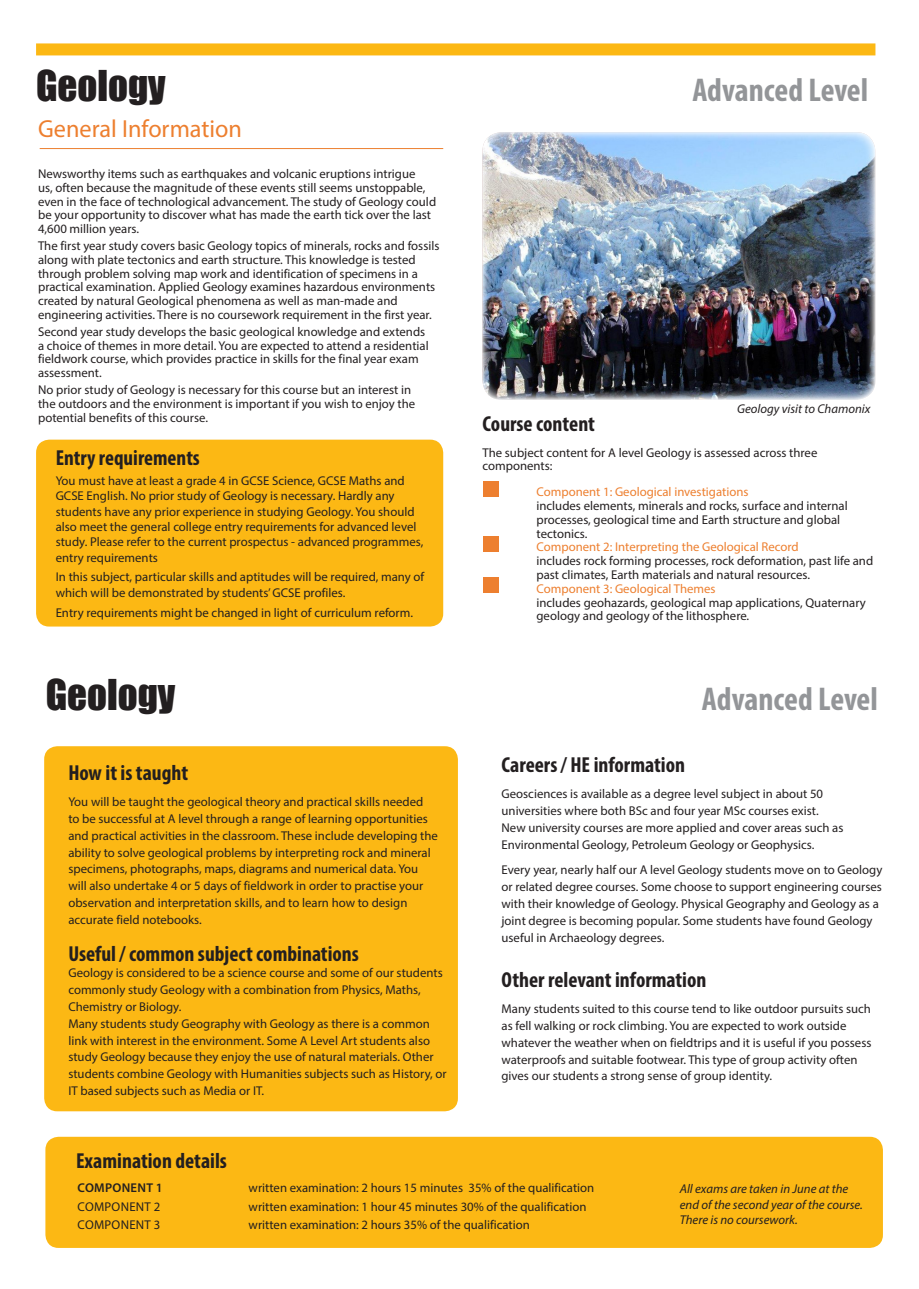
<style>
.page{position:relative;width:919px;height:1289px;background:#fff}
.page>*{position:absolute;margin:0;border:0;box-sizing:border-box;transform-origin:0 0}
.t1{font:39px "Impact";color:#231f20}
.t2{font:700 condensed 33px "Myriad Pro";color:#939598}
.t3{font:24.75px "Myriad Pro";color:#ed7f2f}
.t4{font:700 condensed 21.75px "Myriad Pro";color:#231f20}
.t5{font:12.75px/16.8px "Myriad Pro";color:#231f20}
.t6{font:italic 12.75px/15.3px "Myriad Pro";color:#231f20}
.t7{font:12.75px "Myriad Pro";letter-spacing:.02em;color:#231f20}
.t8{font:600 12.75px "Myriad Pro";letter-spacing:.02em;color:#231f20}
.s1{color:#ed7f2f}
</style>
<div class="page">
<hr style="left:40px;top:148px;width:403px;height:1px;background:#ed7f2f">
<img style="left:482px;top:132px;width:393px;height:268px">
<div style="left:36px;top:439px;width:407px;height:187px;background:#fcb814;border-radius:13px"></div>
<div style="left:36px;top:43px;width:839px;height:12px;background:#fcb814"></div>
<div style="left:484px;top:481px;width:15px;height:15px;background:#ed7f2f"></div>
<div style="left:484px;top:536px;width:15px;height:15px;background:#ed7f2f"></div>
<div style="left:484px;top:578px;width:15px;height:15px;background:#ed7f2f"></div>
<div style="left:44px;top:746px;width:414px;height:365px;background:#fcb814;border-radius:13px"></div>
<div style="left:45px;top:1136px;width:837px;height:111px;background:#fcb814;border-radius:13px"></div>
<p class="t1" style="left:36px;top:56px;width:131px">Geology</p>
<p class="t2" style="left:692px;top:70px;width:177px">Advanced Level</p>
<p class="t3" style="left:38px;top:113px;width:205px">General Information</p>
<p class="t5" style="left:38px;top:166px;width:399px;line-height:13.8px">Newsworthy items such as earthquakes and volcanic eruptions intrigue<br>us, often because the magnitude of these events still seems unstoppable, even in the face of technological advancement. The study of Geology could be your opportunity to discover what has made the earth tick over the last 4,600 million years.</p>
<p class="t5" style="left:38px;top:238px;width:403px;line-height:13.8px">The first year study covers basic Geology topics of minerals, rocks and fossils along with plate tectonics and earth structure. This knowledge is tested through problem solving map work and identification of specimens in a practical examination. Applied Geology examines hazardous environments created by natural Geological phenomena as well as man-made and engineering activities. There is no coursework requirement in the first year.</p>
<p class="t5" style="left:38px;top:324px;width:392px;line-height:13.8px">Second year study develops the basic geological knowledge and extends a choice of themes in more detail. You are expected to attend a residential fieldwork course, which provides practice in skills for the final year exam assessment.</p>
<p class="t5" style="left:38px;top:382px;width:378px;line-height:13.8px">No prior study of Geology is necessary for this course but an interest in the outdoors and the environment is important if you wish to enjoy the potential benefits of this course.</p>
<p class="t4" style="left:56px;top:444px;width:146px">Entry requirements</p>
<p class="t5" style="left:56px;top:473px;width:369px;line-height:15.3px">You must have at least a grade 4 in GCSE Science, GCSE Maths and GCSE English. No prior study of Geology is necessary. Hardly any students have any prior experience in studying Geology. You should also meet the general college entry requirements for advanced level study. Please refer to the current prospectus - advanced programmes, entry requirements</p>
<p class="t5" style="left:56px;top:569px;width:370px;line-height:15.3px">In this subject, particular skills and aptitudes will be required, many of which will be demonstrated by students’ GCSE profiles.</p>
<p class="t5" style="left:56px;top:603px;width:359px">Entry requirements might be changed in light of curriculum reform.</p>
<p class="t6" style="left:737px;top:401px;width:135px">Geology visit to Chamonix</p>
<p class="t4" style="left:482px;top:410px;width:114px">Course content</p>
<p class="t5" style="left:482px;top:445px;width:336px;line-height:13.8px">The subject content for A level Geology is assessed across three components:</p>
<p class="t5" style="left:536px;top:485px;width:312px;line-height:13.8px"><span class="s1">Component 1: Geological investigations<br></span>includes elements, minerals and rocks, surface and internal processes, geological time and Earth structure and global tectonics.</p>
<p class="t5" style="left:536px;top:540px;width:338px;line-height:13.8px"><span class="s1">Component 2: Interpreting the Geological Record<br></span>includes rock forming processes, rock deformation, past life and past climates, Earth materials and natural resources.</p>
<p class="t5" style="left:536px;top:581px;width:331px;line-height:13.8px"><span class="s1">Component 3: Geological Themes<br></span>includes geohazards, geological map applications, Quaternary geology and geology of the lithosphere.</p>
<p class="t1" style="left:46px;top:664px;width:131px">Geology</p>
<p class="t2" style="left:702px;top:678px;width:177px">Advanced Level</p>
<p class="t4" style="left:68px;top:759px;width:121px">How it is taught</p>
<p class="t5" style="left:68px;top:793px;width:371px">You will be taught the geological theory and practical skills needed<br>to be successful at A level through a range of learning opportunities and practical activities in the classroom. These include developing the ability to solve geological problems by interpreting rock and mineral specimens, photographs, maps, diagrams and numerical data. You will also undertake 4 or 5 days of fieldwork in order to practise your observation and interpretation skills, and to learn how to design accurate field notebooks.</p>
<p class="t4" style="left:68px;top:939px;width:292px">Useful / common subject combinations</p>
<p class="t5" style="left:68px;top:964px;width:376px">Geology is considered to be a science course and some of our students commonly study Geology with a combination from Physics, Maths,<br>Chemistry or Biology.</p>
<p class="t5" style="left:68px;top:1014px;width:380px">Many students study Geography with Geology as there is a common link with interest in the environment. Some A Level Art students also study Geology because they enjoy the use of natural materials. Other students combine Geology with Humanities subjects such as History, or IT based subjects such as Media or IT.</p>
<p class="t4" style="left:501px;top:751px;width:185px">Careers / HE information</p>
<p class="t5" style="left:501px;top:785px;width:343px">Geosciences is available as a degree level subject in about 50 universities where both BSc and four year MSc courses exist.<br>New university courses are more applied and cover areas such as Environmental Geology, Petroleum Geology or Geophysics.</p>
<p class="t5" style="left:501px;top:861px;width:382px">Every year, nearly half our A level Geology students move on to Geology or related degree courses. Some choose to support engineering courses with their knowledge of Geology. Physical Geography and Geology as a joint degree is becoming popular. Some students have found Geology useful in Archaeology degrees.</p>
<p class="t4" style="left:501px;top:966px;width:206px">Other relevant information</p>
<p class="t5" style="left:501px;top:1000px;width:371px">Many students suited to this course tend to like outdoor pursuits such as fell walking or rock climbing. You are expected to work outside whatever the weather when on fieldtrips and it is useful if you possess waterproofs and suitable footwear. This type of group activity often gives our students a strong sense of group identity.</p>
<p class="t4" style="left:76px;top:1147px;width:152px">Examination details</p>
<p class="t8" style="left:78px;top:1179px;width:86px">COMPONENT 1</p>
<p class="t5" style="left:248px;top:1179px;width:347px">written examination: 2 hours 15 minutes 35% of the qualification</p>
<p class="t7" style="left:78px;top:1198px;width:84px">COMPONENT 2</p>
<p class="t5" style="left:248px;top:1197px;width:339px">written examination: 1 hour 45 minutes 30% of the qualification</p>
<p class="t7" style="left:78px;top:1216px;width:84px">COMPONENT 3</p>
<p class="t5" style="left:248px;top:1216px;width:283px">written examination: 2 hours 35% of the qualification</p>
<p class="t6" style="left:679px;top:1181px;width:184px">All exams are taken in June at the end of the second year of the course.<br>There is no coursework.</p>
</div>
